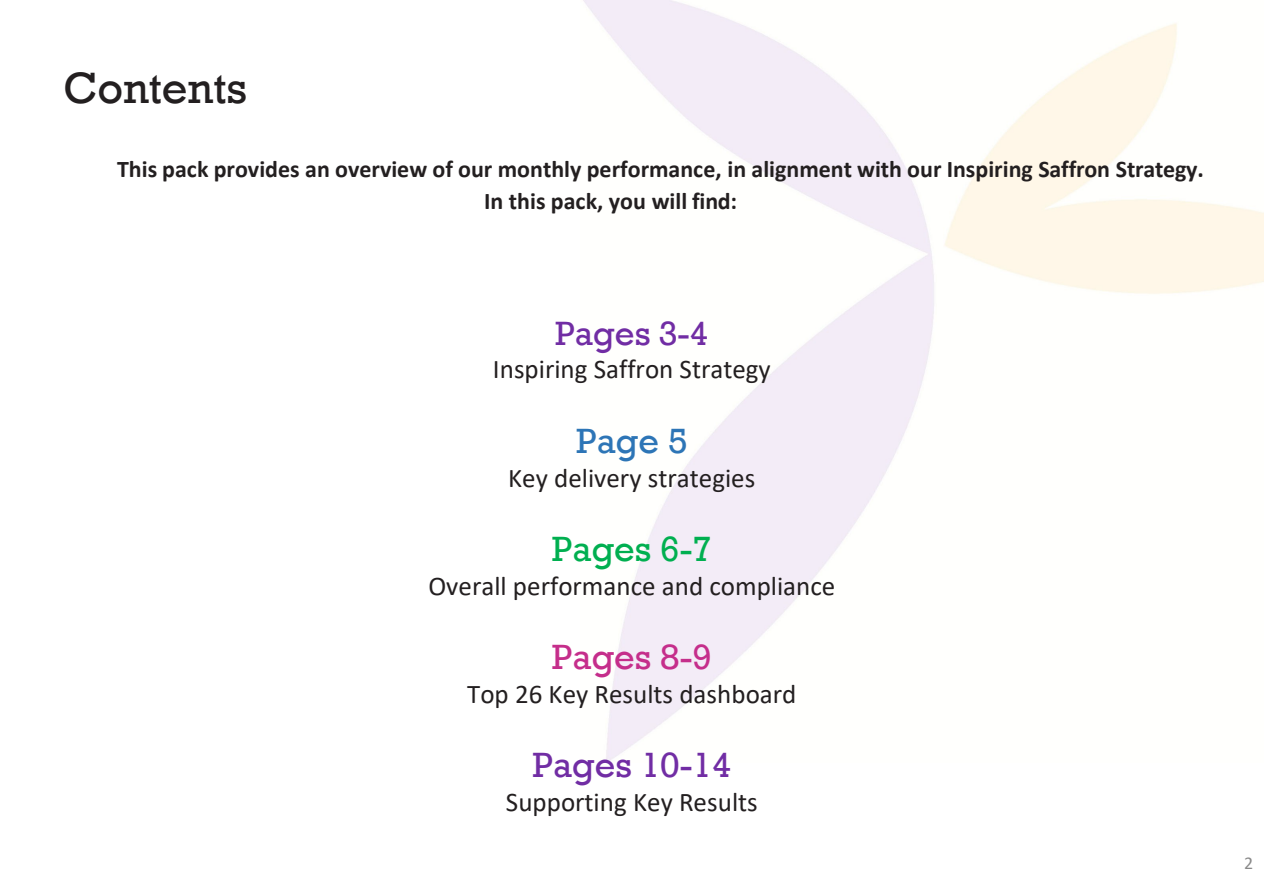
<style>
.page{position:relative;width:1264px;height:894px;background:#fff}
.page>*{position:absolute;margin:0;border:0;box-sizing:border-box;transform-origin:0 0}
.t1{font:45px "Rockwell";letter-spacing:-.005em;color:#231f20}
.t2{font:36px "Rockwell";color:#712da4}
.t3{font:36px "Rockwell";color:#00af50}
.t4{font:36px "Rockwell";color:#c52e8b}
.t5{font:36px "Rockwell";color:#2d75b6}
.t6{font:34.5px "Rockwell";color:#712da4}
.t7{font:27px "Calibri";color:#231f20}
.t8{font:700 24px/31.8px "Calibri";color:#231f20}
.t9{font:18px "Calibri";color:#898989}
</style>
<div class="page">
<h2 class="t1" style="left:63px;top:62px;width:185px">Contents</h2>
<p class="t8" style="left:484px;top:152px;width:721px;text-indent:-367px">This pack provides an overview of our monthly performance, in alignment with our Inspiring Saffron Strategy.<br>In this pack, you will find:</p>
<p class="t6" style="left:555px;top:313px;width:155px">Pages 3-4</p>
<p class="t7" style="left:493px;top:350px;width:279px">Inspiring Saffron Strategy</p>
<p class="t5" style="left:576px;top:420px;width:113px">Page 5</p>
<p class="t7" style="left:508px;top:458px;width:248px">Key delivery strategies</p>
<p class="t3" style="left:551px;top:528px;width:162px">Pages 6-7</p>
<p class="t7" style="left:428px;top:567px;width:408px">Overall performance and compliance</p>
<p class="t4" style="left:551px;top:636px;width:162px">Pages 8-9</p>
<p class="t7" style="left:467px;top:675px;width:330px">Top 26 Key Results dashboard</p>
<p class="t2" style="left:532px;top:744px;width:200px">Pages 10-14</p>
<p class="t7" style="left:506px;top:783px;width:253px">Supporting Key Results</p>
<p class="t9" style="left:1243px;top:850px;width:11px">2</p>
</div>
